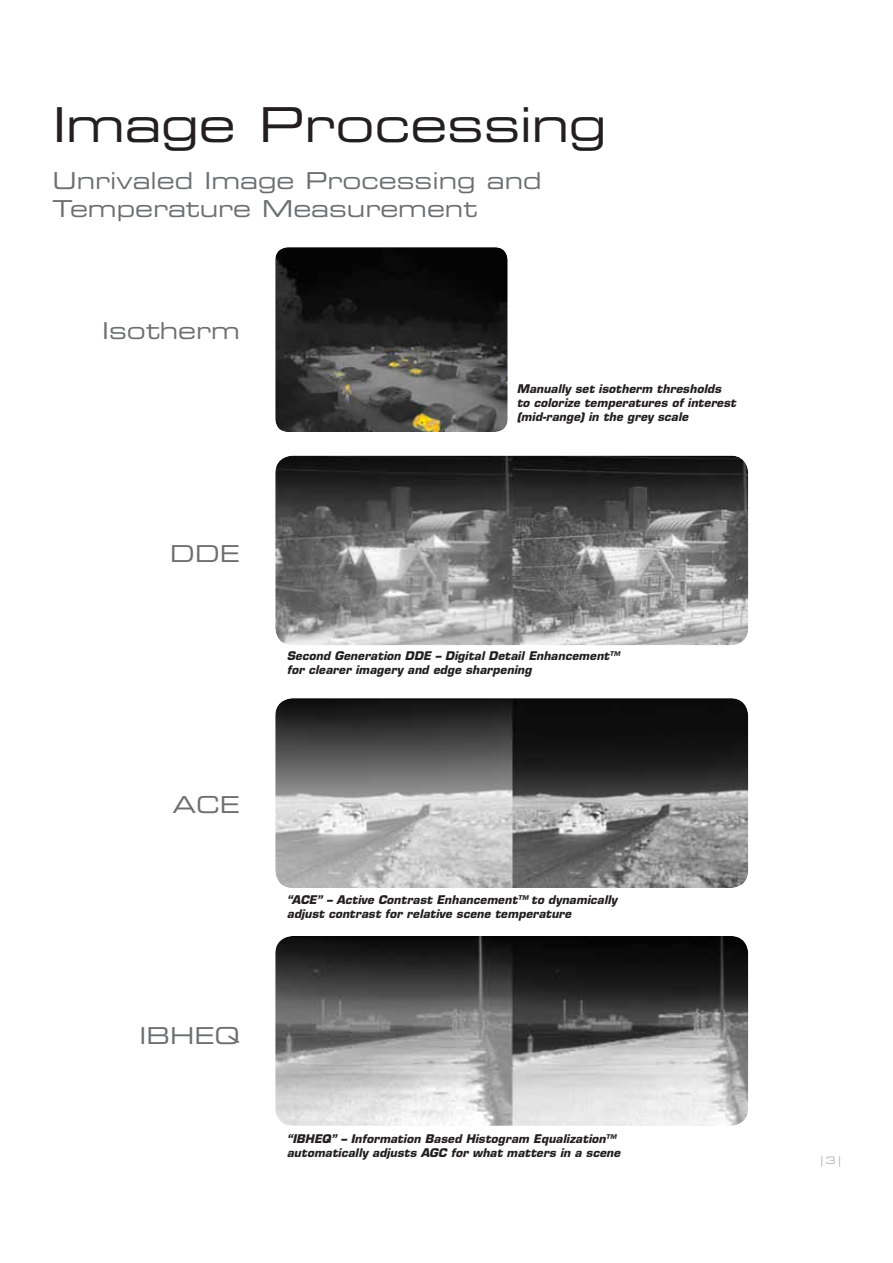
<style>
.page{position:relative;width:893px;height:1263px;background:#fff}
.page>*{position:absolute;margin:0;border:0;box-sizing:border-box;transform-origin:0 0}
.t1{font:48.15px "Eurostile LT Std Ex 2";letter-spacing:-.005em;color:#231f20}
.t2{font:23.4px/28px "Eurostile LT Std Ex 2";color:#6d6e70}
.t3{font:italic 700 11.7px/14px "Eurostile LT Std";letter-spacing:.01em;color:#231f20}
.t4{font:10.2px "Eurostile LT Std Ex 2";color:#afb1b4}
</style>
<div class="page">
<img style="left:275px;top:456px;width:473px;height:189px;border-radius:17px">
<img style="left:275px;top:698px;width:473px;height:190px;border-radius:17px">
<img style="left:275px;top:936px;width:473px;height:190px;border-radius:17px">
<img style="left:275px;top:247px;width:233px;height:185px;border-radius:13px">
<h1 class="t1" style="left:53px;top:105px;width:556px">Image Processing</h1>
<h2 class="t2" style="left:53px;top:169px;width:491px">Unrivaled Image Processing and<br>Temperature Measurement</h2>
<h2 class="t2" style="left:102px;top:319px;width:139px">Isotherm</h2>
<p class="t3" style="left:517px;top:383px;width:221px">Manually set isotherm thresholds to colorize temperatures of interest (mid-range) in the grey scale</p>
<h2 class="t2" style="left:170px;top:541px;width:71px">DDE</h2>
<h2 class="t2" style="left:173px;top:792px;width:69px">ACE</h2>
<h2 class="t2" style="left:140px;top:1024px;width:102px">IBHEQ</h2>
<p class="t3" style="left:287px;top:650px;width:334px">Second Generation DDE – Digital Detail Enhancement™ for clearer imagery and edge sharpening</p>
<p class="t3" style="left:287px;top:894px;width:332px">“ACE” – Active Contrast Enhancement™ to dynamically adjust contrast for relative scene temperature</p>
<p class="t3" style="left:287px;top:1133px;width:335px">“IBHEQ” – Information Based Histogram Equalization™ automatically adjusts AGC for what matters in a scene</p>
<p class="t4" style="left:821px;top:1156px;width:22px">| 3 |</p>
</div>
